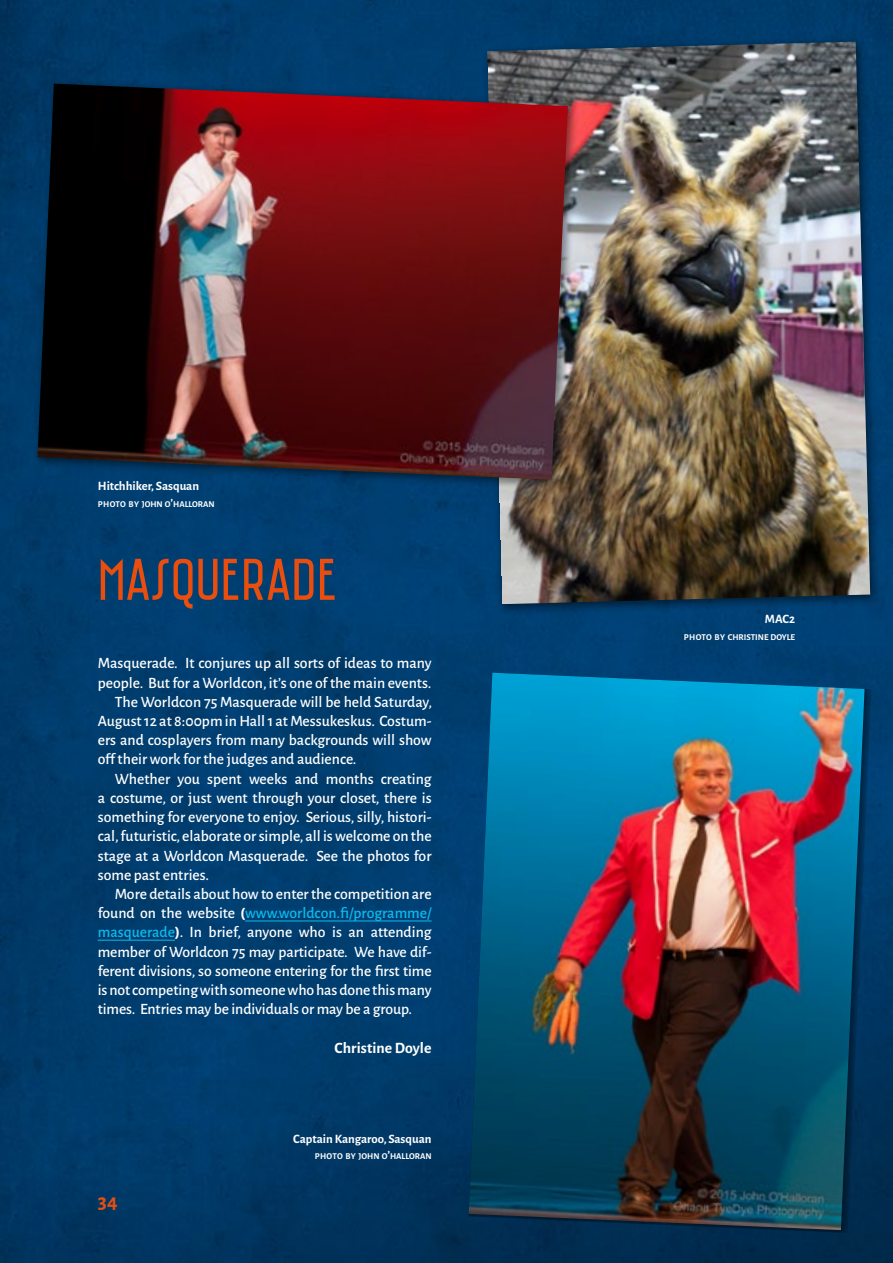
<style>
.page{position:relative;width:893px;height:1263px;background:#fff}
.page>*{position:absolute;margin:0;border:0;box-sizing:border-box;transform-origin:0 0}
.t1{font:60px "Saniretro";color:#e94e0f}
.t2{font:700 21px "Alegreya Sans SC";color:#e94e0f}
.t3{font:500 15.75px "Alegreya Sans";color:#fff}
.t4{font:500 15.75px "Alegreya Sans";color:#0bbbef}
.t5{font:700 15.75px "Alegreya Sans";letter-spacing:.005em;color:#fff}
.t6{font:700 12.75px "Alegreya Sans";color:#fff}
.t7{font:700 8.85px "Alegreya Sans";color:#fff}
.s1{font-size:12.75px}
.s2{color:#fff}
.s3{font-weight:800;color:#fff}
.s4{color:#0bbbef}
.s5{font-weight:800}
</style>
<div class="page">
<img style="left:0;top:0;width:893px;height:1263px">
<div style="left:469px;top:673px;width:402px;height:560px;background:#000;opacity:.5"></div>
<img style="left:469px;top:673px;width:395px;height:557px">
<hr style="left:245px;top:920px;width:187px;height:1px;background:#0bbbef">
<hr style="left:98px;top:940px;width:77px;height:1px;background:#0bbbef">
<div style="left:482px;top:37px;width:399px;height:579px;background:#000;opacity:.5"></div>
<img style="left:487px;top:42px;width:383px;height:562px">
<div style="left:33px;top:79px;width:546px;height:412px;background:#000;opacity:.5"></div>
<img style="left:38px;top:84px;width:530px;height:396px">
<p class="t6" style="left:98px;top:477px;width:103px">Hitchhiker, Sasquan</p>
<p class="t7" style="left:98px;top:497px;width:118px">PHOTO BY JOHN O<span class="s1">’</span>HALLORAN</p>
<h1 class="t1" style="left:98px;top:544px;width:241px">MASQUERADE</h1>
<p class="t3" style="left:98px;top:652px;width:335px">Masquerade. It conjures up all sorts of ideas to many</p>
<p class="t3" style="left:98px;top:672px;width:335px">people. But for a Worldcon, it’s one of the main events.</p>
<p class="t3" style="left:115px;top:691px;width:319px">The Worldcon 75 Masquerade will be held Saturday,</p>
<p class="t3" style="left:98px;top:710px;width:335px">August 12 at 8:00pm in Hall 1 at Messukeskus. Costum-</p>
<p class="t3" style="left:98px;top:729px;width:335px">ers and cosplayers from many backgrounds will show</p>
<p class="t3" style="left:98px;top:748px;width:260px">off their work for the judges and audience.</p>
<p class="t3" style="left:115px;top:767px;width:318px">Whether you spent weeks and months creating</p>
<p class="t3" style="left:98px;top:787px;width:335px">a costume, or just went through your closet, there is</p>
<p class="t3" style="left:98px;top:806px;width:335px">something for everyone to enjoy. Serious, silly, histori-</p>
<p class="t3" style="left:98px;top:825px;width:335px">cal, futuristic, elaborate or simple, all is welcome on the</p>
<p class="t3" style="left:98px;top:844px;width:335px">stage at a Worldcon Masquerade. See the photos for</p>
<p class="t3" style="left:98px;top:863px;width:113px">some past entries.</p>
<p class="t3" style="left:115px;top:883px;width:318px">More details about how to enter the competition are</p>
<p class="t4" style="left:98px;top:902px;width:335px"><span class="s2">found on the website</span> <span class="s3">(</span>www.worldcon.fi/programme/</p>
<p class="t3" style="left:98px;top:921px;width:335px"><span class="s4">masquerade</span><span class="s5">)</span>. In brief, anyone who is an attending</p>
<p class="t3" style="left:98px;top:940px;width:335px">member of Worldcon 75 may participate. We have dif-</p>
<p class="t3" style="left:98px;top:959px;width:335px">ferent divisions, so someone entering for the first time</p>
<p class="t3" style="left:98px;top:979px;width:335px">is not competing with someone who has done this many</p>
<p class="t3" style="left:98px;top:998px;width:316px">times. Entries may be individuals or may be a group.</p>
<p class="t5" style="left:335px;top:1036px;width:99px">Christine Doyle</p>
<h2 class="t2" style="left:98px;top:1186px;width:21px">34</h2>
<p class="t6" style="left:293px;top:1129px;width:140px">Captain Kangaroo, Sasquan</p>
<p class="t7" style="left:315px;top:1150px;width:118px">PHOTO BY JOHN O<span class="s1">’</span>HALLORAN</p>
<p class="t6" style="left:765px;top:610px;width:32px">MAC2</p>
<p class="t7" style="left:684px;top:631px;width:113px">PHOTO BY CHRISTINE DOYLE</p>
</div>
